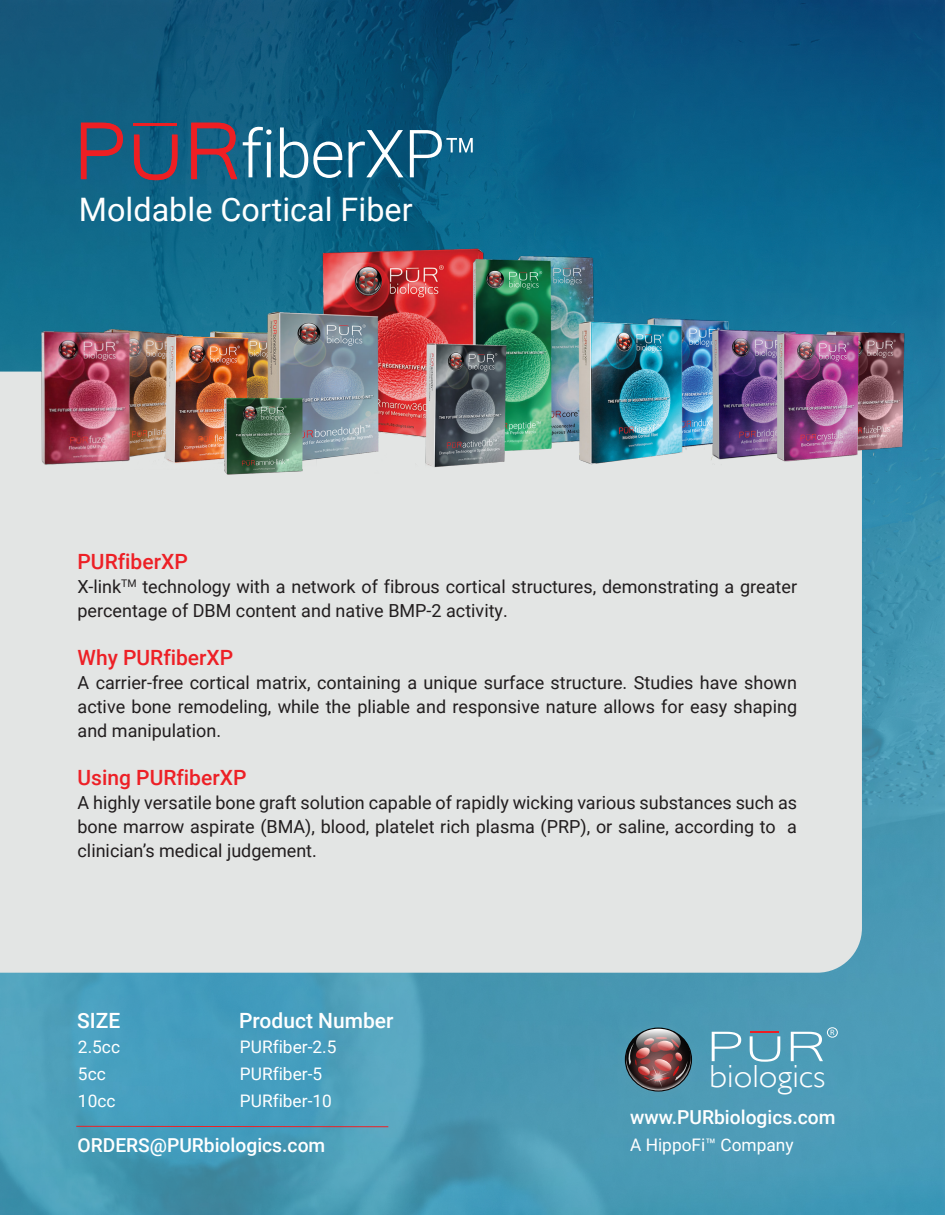
<style>
.page{position:relative;width:945px;height:1215px;background:#fff}
.page>*{position:absolute;margin:0;border:0;box-sizing:border-box;transform-origin:0 0}
.t1{font:55.05px "Microsoft Yi Baiti";color:#fff;scale:1.36 1}
.t2{font:32.4px "Roboto";color:#fff}
.t3{font:300 31.95px "Gill Sans";color:#fff;scale:1.08 1}
.t4{font:500 21px "Roboto";color:#ed2026}
.t5{font:500 21px "Roboto";color:#fff}
.t6{font:500 19.2px "Roboto";color:#fff}
.t7{font:18px/24px "Roboto";color:#211d1e;text-align:justify}
.t8{font:17.25px "Roboto";color:#fff}
.t9{font:7.8px "Myriad Pro";color:#fff;scale:1.05 1}
</style>
<div class="page">
<img style="left:0;top:0;width:945px;height:1215px">
<div style="left:0;top:525px;width:862px;height:448px;background:#e3e5e4"></div>
<hr style="left:76px;top:1126px;width:312px;height:1px;background:#ed2026">
<div style="left:618px;top:1021px;width:81px;height:76px;background:#4c99b4"></div>
<img style="left:624px;top:1032px;width:67px;height:60px">
<svg style="left:625px;top:1029px;width:62px;height:59px"></svg>
<svg style="left:751px;top:1032px;width:28px;height:1px"></svg>
<div style="left:827px;top:1027px;width:11px;height:11px;border:1px solid #fff;border-radius:50%"></div>
<hr style="left:134px;top:123px;width:43px;height:3px;background:#ee1f23">
<svg style="left:81px;top:123px;width:42px;height:44px"></svg>
<svg style="left:134px;top:135px;width:44px;height:32px"></svg>
<svg style="left:191px;top:123px;width:46px;height:44px"></svg>
<svg style="left:243px;top:127px;width:29px;height:40px"></svg>
<svg style="left:280px;top:127px;width:62px;height:40px"></svg>
<svg style="left:349px;top:130px;width:54px;height:37px"></svg>
<svg style="left:410px;top:130px;width:63px;height:37px"></svg>
<img style="left:0;top:167px;width:945px;height:358px">
<h2 class="t2" style="left:79px;top:187px;width:335px">Moldable Cortical Fiber</h2>
<p class="t4" style="left:78px;top:546px;width:112px">PURfiberXP</p>
<p class="t7" style="left:78px;top:573px;width:721px">X-link<sup>TM</sup> technology with a network of fibrous cortical structures, demonstrating a greater percentage of DBM content and native BMP-2 activity.</p>
<p class="t4" style="left:78px;top:642px;width:157px">Why PURfiberXP</p>
<p class="t7" style="left:78px;top:669px;width:721px">A carrier-free cortical matrix, containing a unique surface structure. Studies have shown active bone remodeling, while the pliable and responsive nature allows for easy shaping and manipulation.</p>
<p class="t4" style="left:78px;top:762px;width:170px">Using PURfiberXP</p>
<p class="t7" style="left:78px;top:789px;width:721px">A highly versatile bone graft solution capable of rapidly wicking various substances such as bone marrow aspirate (BMA), blood, platelet rich plasma (PRP), or saline, according to a clinician’s medical judgement.</p>
<p class="t5" style="left:77px;top:1006px;width:45px">SIZE</p>
<p class="t5" style="left:239px;top:1006px;width:156px">Product Number</p>
<p class="t8" style="left:78px;top:1034px;width:44px">2.5cc</p>
<p class="t8" style="left:240px;top:1034px;width:98px">PURfiber-2.5</p>
<p class="t8" style="left:78px;top:1061px;width:29px">5cc</p>
<p class="t8" style="left:240px;top:1061px;width:84px">PURfiber-5</p>
<p class="t8" style="left:78px;top:1088px;width:39px">10cc</p>
<p class="t8" style="left:240px;top:1088px;width:93px">PURfiber-10</p>
<p class="t9" style="left:830px;top:1028px;width:6px">R</p>
<h1 class="t1" style="left:706px;top:1014px;width:90px">PUR</h1>
<h3 class="t3" style="left:710px;top:1058px;width:109px">biologics</h3>
<p class="t6" style="left:630px;top:1104px;width:207px">www.PURbiologics.com</p>
<p class="t6" style="left:78px;top:1132px;width:249px">ORDERS@PURbiologics.com</p>
<p class="t8" style="left:630px;top:1133px;width:165px">A HippoFi™ Company</p>
</div>
